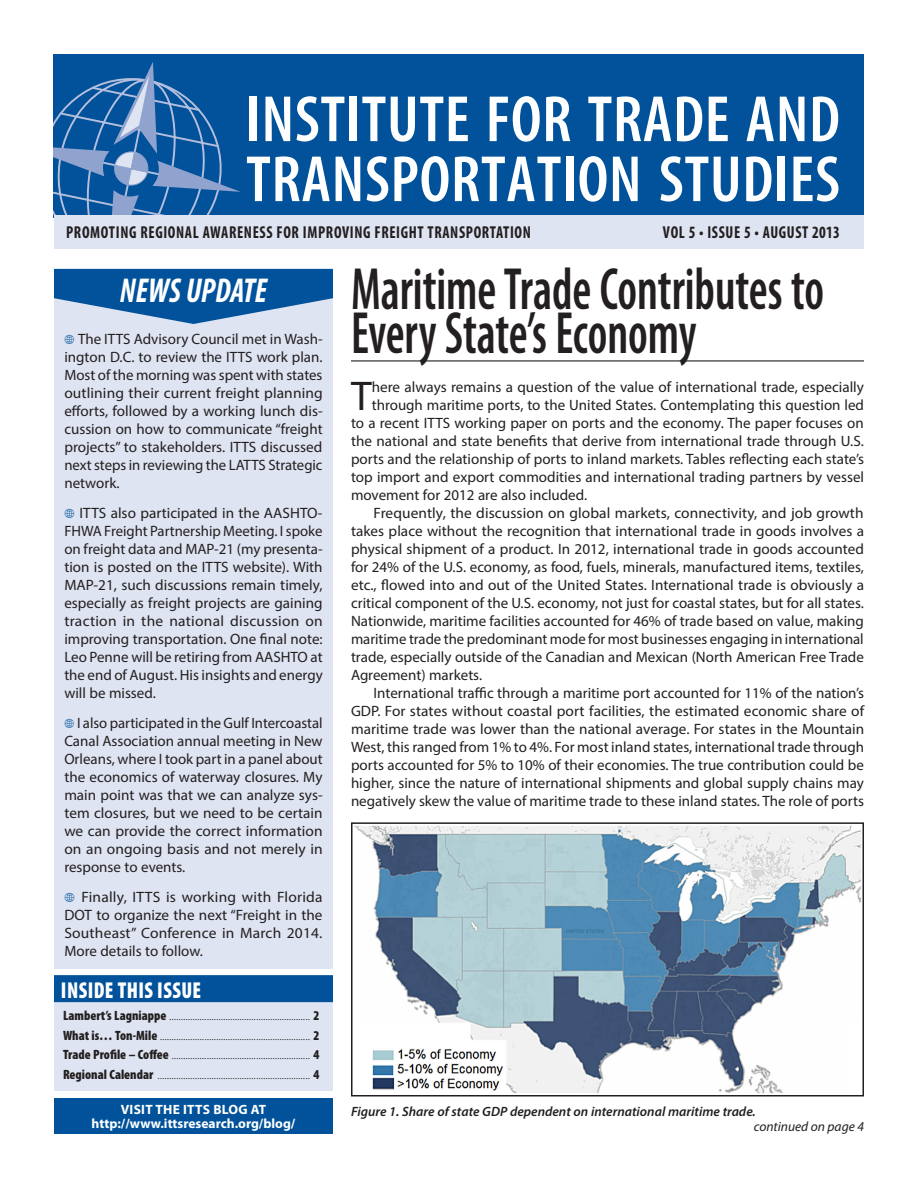
<style>
.page{position:relative;width:918px;height:1188px;background:#fff}
.page>*{position:absolute;margin:0;border:0;box-sizing:border-box;transform-origin:0 0}
.t1{font:600 condensed 66px/60px "Myriad Pro";letter-spacing:.01em;color:#fff}
.Head_1{font:600 condensed 60px/43.5px "Myriad Pro";color:#231f20;scale:.8 1}
.body_initial_cap{font:41.7px "Myriad Pro";color:#231f20}
.what_is_hed_2{font:italic 700 condensed 34.65px "Myriad Pro";color:#fff;scale:.91 1}
.inside_hed{font:900 condensed 23.1px "Myriad Pro";letter-spacing:.02em;color:#fff;scale:.91 1}
.t2{font:700 condensed 17.4px "Myriad Pro";letter-spacing:.04em;color:#231f20;scale:.91 1}
.Body{font:15px/18px "Myriad Pro";color:#231f20;text-align:justify}
.body_news{font:15px/18px "Myriad Pro";color:#231f20;text-align:justify}
.body_initial_cap-2{font:15px "Myriad Pro";color:#231f20}
.inside_page{font:300 13.5px "Myriad Pro";color:#231f20}
.t3{font:italic 600 13.5px "Myriad Pro";color:#231f20}
.t4{font:700 13.5px/13.5px "Myriad Pro";color:#fff;text-align:center}
.Continued{font:italic 13.5px "Myriad Pro";color:#231f20}
.s1{font-family:"Carta";font-size:13.5px;color:#01529a}
.s2{font-weight:900;font-stretch:condensed}
</style>
<div class="page">
<div style="left:54px;top:269px;width:279px;height:699px;background:#dee4f1"></div>
<div style="left:54px;top:54px;width:810px;height:164px;background:#01529a"></div>
<svg style="left:54px;top:62px;width:187px;height:154px"></svg>
<div style="left:54px;top:216px;width:810px;height:33px;background:#dee4f1"></div>
<div style="left:54px;top:1098px;width:279px;height:36px;background:#01529a"></div>
<div style="left:54px;top:982px;width:279px;height:109px;background:#dee4f1"></div>
<div style="left:54px;top:975px;width:279px;height:27px;background:#01529a"></div>
<svg style="left:54px;top:269px;width:279px;height:55px"></svg>
<hr style="left:351px;top:360px;width:513px;height:2px;background:#231f20">
<img style="left:354px;top:825px;width:507px;height:268px">
<div style="left:351px;top:822px;width:513px;height:274px;border:2px solid #231f20"></div>
<p class="t1" style="left:246px;top:88px;width:596px">INSTITUTE FOR TRADE AND<br>TRANSPORTATION STUDIES</p>
<p class="t2" style="left:66px;top:222px;width:512px">PROMOTING REGIONAL AWARENESS FOR IMPROVING FREIGHT TRANSPORTATION</p>
<p class="t2" style="left:663px;top:222px;width:196px">VOL 5 • ISSUE 5 • AUGUST 2013</p>
<p class="what_is_hed_2" style="left:120px;top:268px;width:163px">NEWS UPDATE</p>
<p class="body_news" style="left:64px;top:330px;width:260px"><span class="s1">C</span> The ITTS Advisory Council met in Wash&shy;ington D.C. to review the ITTS work plan.<br>Most of the morning was spent with states outlining their current freight planning efforts, followed by a working lunch dis&shy;cussion on how to communicate “freight projects” to stakeholders. ITTS discussed next steps in reviewing the LATTS Strategic network.</p>
<p class="body_news" style="left:64px;top:504px;width:260px"><span class="s1">C</span> ITTS also participated in the AASHTO-FHWA Freight Partnership Meeting. I spoke on freight data and MAP-21 (my presenta&shy;tion is posted on the ITTS website). With MAP-21, such discussions remain timely, especially as freight projects are gaining traction in the national discussion on improving transportation. One final note:<br>Leo Penne will be retiring from AASHTO at the end of August. His insights and energy will be missed.</p>
<p class="body_news" style="left:64px;top:714px;width:260px"><span class="s1">C</span> I also participated in the Gulf Intercoastal Canal Association annual meeting in New Orleans, where I took part in a panel about the economics of waterway closures. My main point was that we can analyze sys&shy;tem closures, but we need to be certain we can provide the correct information on an ongoing basis and not merely in response to events.</p>
<p class="body_news" style="left:64px;top:888px;width:260px"><span class="s1">C</span> Finally, ITTS is working with Florida DOT to organize the next “Freight in the Southeast” Conference in March 2014.<br>More details to follow.</p>
<p class="inside_hed" style="left:61px;top:977px;width:156px">INSIDE THIS ISSUE</p>
<p class="inside_page" style="left:63px;top:1008px;width:258px"><span class="s2">Lambert’s Lagniappe</span> ............................................................ <span class="s2">2</span></p>
<p class="inside_page" style="left:63px;top:1028px;width:258px"><span class="s2">What is… Ton-Mile</span> ................................................................ <span class="s2">2</span></p>
<p class="inside_page" style="left:63px;top:1047px;width:258px"><span class="s2">Trade Profile – Coffee</span> ........................................................... <span class="s2">4</span></p>
<p class="inside_page" style="left:63px;top:1067px;width:258px"><span class="s2">Regional Calendar</span> ................................................................. <span class="s2">4</span></p>
<p class="t4" style="left:92px;top:1102px;width:205px">VISIT THE ITTS BLOG AT http://www.ittsresearch.org/blog/</p>
<p class="Head_1" style="left:351px;top:269px;width:593px">Maritime Trade Contributes to<br>Every State’s Economy</p>
<p class="body_initial_cap" style="left:351px;top:370px;width:22px">T</p>
<p class="body_initial_cap-2" style="left:372px;top:378px;width:494px">here always remains a question of the value of international trade, especially</p>
<p class="body_initial_cap-2" style="left:372px;top:396px;width:494px">through maritime ports, to the United States. Contemplating this question led</p>
<p class="body_initial_cap-2" style="left:351px;top:414px;width:514px">to a recent ITTS working paper on ports and the economy. The paper focuses on</p>
<p class="body_initial_cap-2" style="left:351px;top:432px;width:514px">the national and state benefits that derive from international trade through U.S.</p>
<p class="body_initial_cap-2" style="left:351px;top:450px;width:515px">ports and the relationship of ports to inland markets. Tables reflecting each state’s</p>
<p class="body_initial_cap-2" style="left:351px;top:468px;width:515px">top import and export commodities and international trading partners by vessel</p>
<p class="body_initial_cap-2" style="left:351px;top:486px;width:238px">movement for 2012 are also included.</p>
<p class="Body" style="left:351px;top:504px;width:515px;text-indent:22px">Frequently, the discussion on global markets, connectivity, and job growth takes place without the recognition that international trade in goods involves a physical shipment of a product. In 2012, international trade in goods accounted for 24% of the U.S. economy, as food, fuels, minerals, manufactured items, textiles, etc., flowed into and out of the United States. International trade is obviously a critical component of the U.S. economy, not just for coastal states, but for all states.<br>Nationwide, maritime facilities accounted for 46% of trade based on value, making maritime trade the predominant mode for most businesses engaging in international trade, especially outside of the Canadian and Mexican (North American Free Trade Agreement) markets.</p>
<p class="Body" style="left:351px;top:684px;width:515px;text-indent:22px">International traffic through a maritime port accounted for 11% of the nation’s GDP. For states without coastal port facilities, the estimated economic share of maritime trade was lower than the national average. For states in the Mountain West, this ranged from 1% to 4%. For most inland states, international trade through ports accounted for 5% to 10% of their economies. The true contribution could be higher, since the nature of international shipments and global supply chains may negatively skew the value of maritime trade to these inland states. The role of ports</p>
<p class="t3" style="left:351px;top:1103px;width:406px">Figure 1. Share of state GDP dependent on international maritime trade.</p>
<p class="Continued" style="left:754px;top:1118px;width:112px">continued on page 4</p>
</div>
